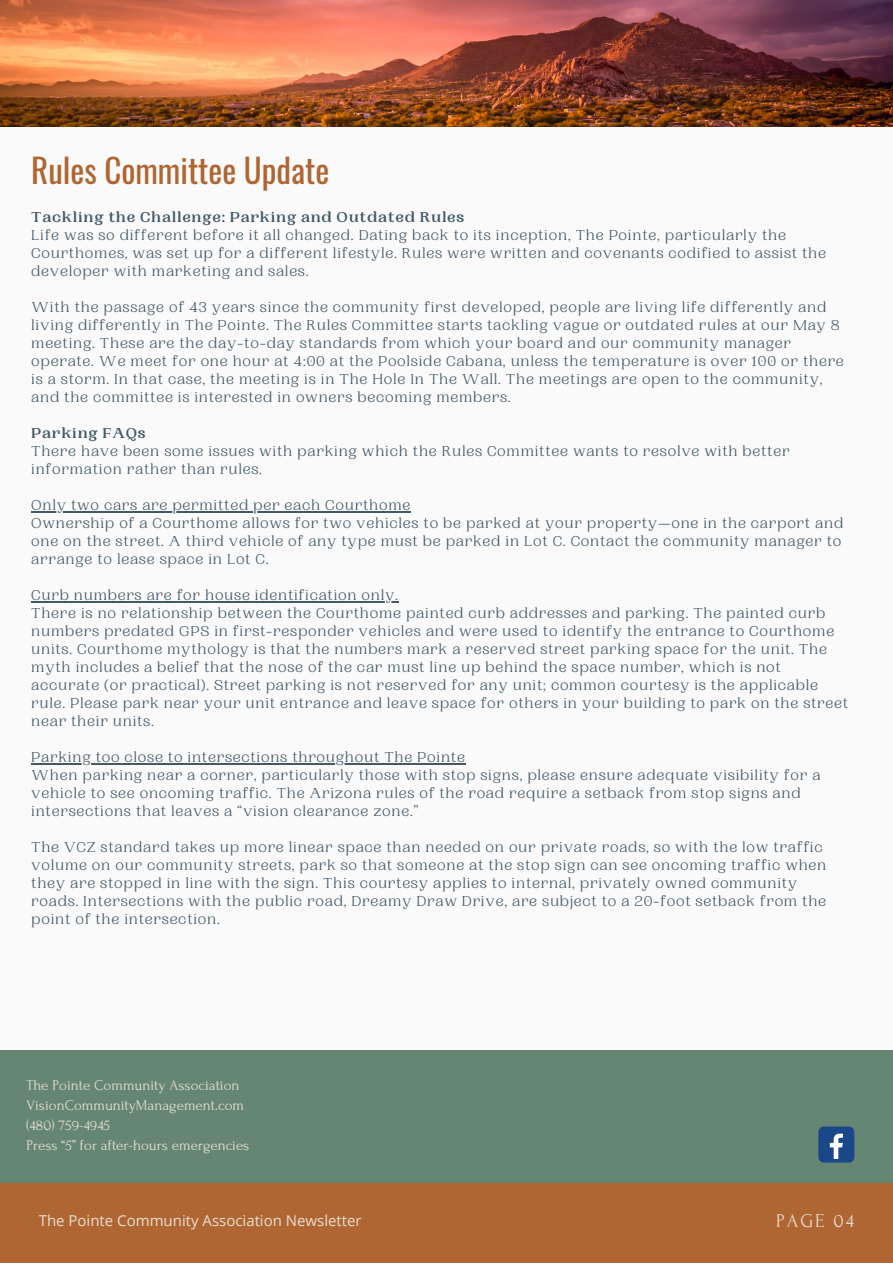
<style>
.page{position:relative;width:893px;height:1264px;background:#fff}
.page>*{position:absolute;margin:0;border:0;box-sizing:border-box;transform-origin:0 0}
.t1{font:33px "Oswald";color:#af6632}
.t2{font:19.5px "Forum";letter-spacing:.1em;color:#e6dfd2}
.t3{font:15px/18px "PP Woodland";letter-spacing:.05em;color:#435967}
.t4{font:15px/20.2px "Forum";color:#e6dfd2}
.t5{font:700 15px "PP Woodland";letter-spacing:.05em;color:#435967}
.t6{font:15px "Open Sans";color:#e6dfd2}
</style>
<div class="page">
<div style="left:0;top:0;width:892px;height:1262px;background:#fafafa"></div>
<div style="left:0;top:1176px;width:892px;height:86px;background:#af6632"></div>
<img style="left:0;top:0;width:892px;height:126px">
<div style="left:0;top:1050px;width:892px;height:133px;background:#668674"></div>
<div style="left:818px;top:1126px;width:36px;height:36px;background:#1a4789;border-radius:5px"></div>
<svg style="left:829px;top:1133px;width:13px;height:25px"></svg>
<hr style="left:31px;top:511px;width:380px;height:1px;background:#435967">
<hr style="left:31px;top:601px;width:368px;height:1px;background:#435967">
<hr style="left:31px;top:763px;width:434px;height:1px;background:#435967">
<h1 class="t1" style="left:31px;top:145px;width:299px">Rules Committee Update</h1>
<p class="t5" style="left:31px;top:209px;width:434px">Tackling the Challenge: Parking and Outdated Rules</p>
<p class="t3" style="left:31px;top:227px;width:796px">Life was so different before it all changed. Dating back to its inception, The Pointe, particularly the<br>Courthomes, was set up for a different lifestyle. Rules were written and covenants codified to assist the developer with marketing and sales.</p>
<p class="t3" style="left:31px;top:298px;width:814px">With the passage of 43 years since the community first developed, people are living life differently and living differently in The Pointe. The Rules Committee starts tackling vague or outdated rules at our May 8 meeting. These are the day-to-day standards from which your board and our community manager operate. We meet for one hour at 4:00 at the Poolside Cabana, unless the temperature is over 100 or there is a storm. In that case, the meeting is in The Hole In The Wall. The meetings are open to the community, and the committee is interested in owners becoming members.</p>
<p class="t5" style="left:31px;top:424px;width:116px">Parking FAQs</p>
<p class="t3" style="left:31px;top:442px;width:759px">There have been some issues with parking which the Rules Committee wants to resolve with better information rather than rules.</p>
<p class="t3" style="left:31px;top:496px;width:813px">Only two cars are permitted per each Courthome<br>Ownership of a Courthome allows for two vehicles to be parked at your property—one in the carport and one on the street. A third vehicle of any type must be parked in Lot C. Contact the community manager to arrange to lease space in Lot C.</p>
<p class="t3" style="left:31px;top:586px;width:818px">Curb numbers are for house identification only.<br>There is no relationship between the Courthome painted curb addresses and parking. The painted curb numbers predated GPS in first-responder vehicles and were used to identify the entrance to Courthome units. Courthome mythology is that the numbers mark a reserved street parking space for the unit. The myth includes a belief that the nose of the car must line up behind the space number, which is not accurate (or practical). Street parking is not reserved for any unit; common courtesy is the applicable rule. Please park near your unit entrance and leave space for others in your building to park on the street near their units.</p>
<p class="t3" style="left:31px;top:748px;width:790px">Parking too close to intersections throughout The Pointe<br>When parking near a corner, particularly those with stop signs, please ensure adequate visibility for a vehicle to see oncoming traffic. The Arizona rules of the road require a setback from stop signs and intersections that leaves a “vision clearance zone.”</p>
<p class="t3" style="left:31px;top:838px;width:796px">The VCZ standard takes up more linear space than needed on our private roads, so with the low traffic volume on our community streets, park so that someone at the stop sign can see oncoming traffic when they are stopped in line with the sign. This courtesy applies to internal, privately owned community roads. Intersections with the public road, Dreamy Draw Drive, are subject to a 20-foot setback from the point of the intersection.</p>
<p class="t4" style="left:26px;top:1075px;width:224px">The Pointe Community Association<br>VisionCommunityManagement.com (480) 759-4945<br>Press “5” for after-hours emergencies</p>
<p class="t6" style="left:39px;top:1210px;width:324px">The Pointe Community Association Newsletter</p>
<h2 class="t2" style="left:776px;top:1210px;width:79px">PAGE 04</h2>
</div>
